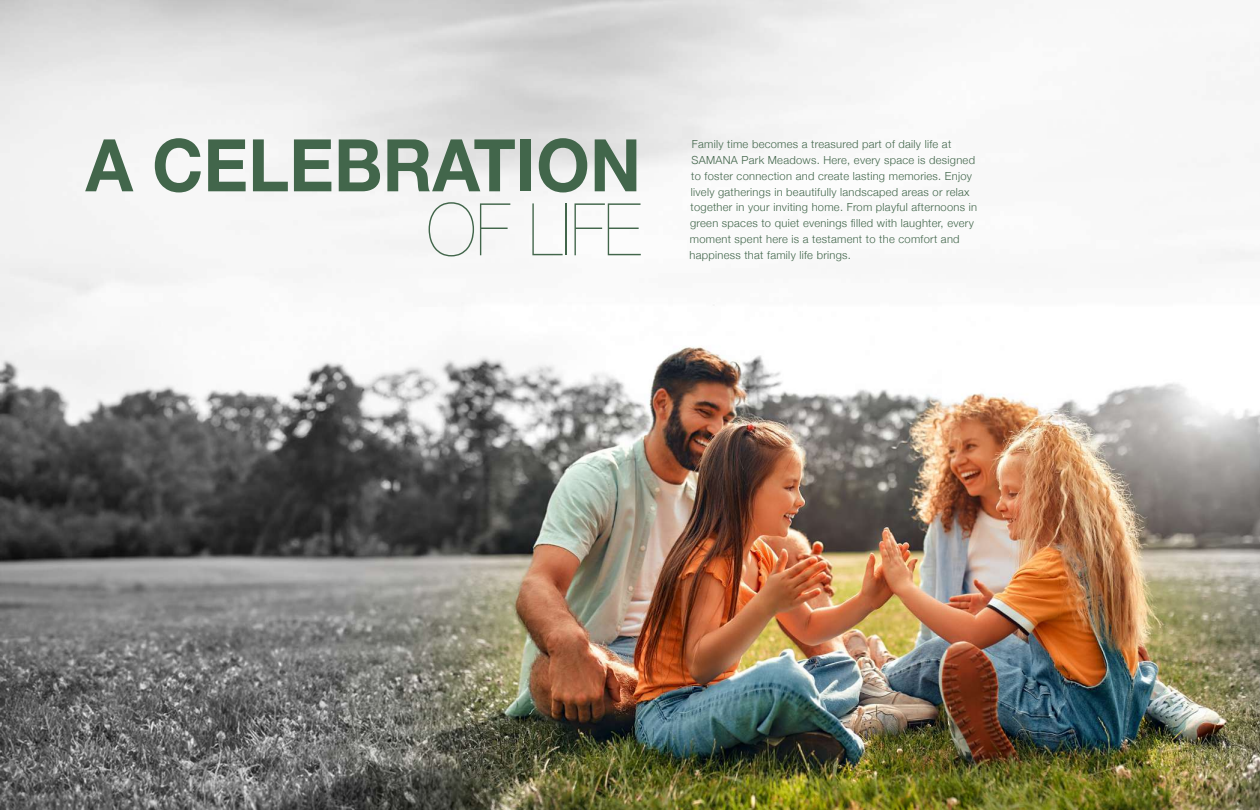
<style>
.page{position:relative;width:1260px;height:810px;background:#fff}
.page>*{position:absolute;margin:0;border:0;box-sizing:border-box;transform-origin:0 0}
.t1{font:700 72.62px "Helvetica Neue";color:#42664b;scale:.95 1}
.t2{font:200 72.62px "Helvetica Neue";color:#42664b;scale:.95 1}
.t3{font:300 11.12px/15.8px "Helvetica Neue";letter-spacing:.025em;color:#42664b}
</style>
<div class="page">
<img style="left:0;top:0;width:1260px;height:810px">
<h1 class="t1" style="left:86px;top:108px;width:586px">A CELEBRATION</h1>
<h1 class="t2" style="left:426px;top:173px;width:228px">OF LIFE</h1>
<p class="t3" style="left:690px;top:136px;width:289px">Family time becomes a treasured part of daily life at SAMANA Park Meadows. Here, every space is designed to foster connection and create lasting memories. Enjoy lively gatherings in beautifully landscaped areas or relax together in your inviting home. From playful afternoons in green spaces to quiet evenings filled with laughter, every moment spent here is a testament to the comfort and happiness that family life brings.</p>
</div>
